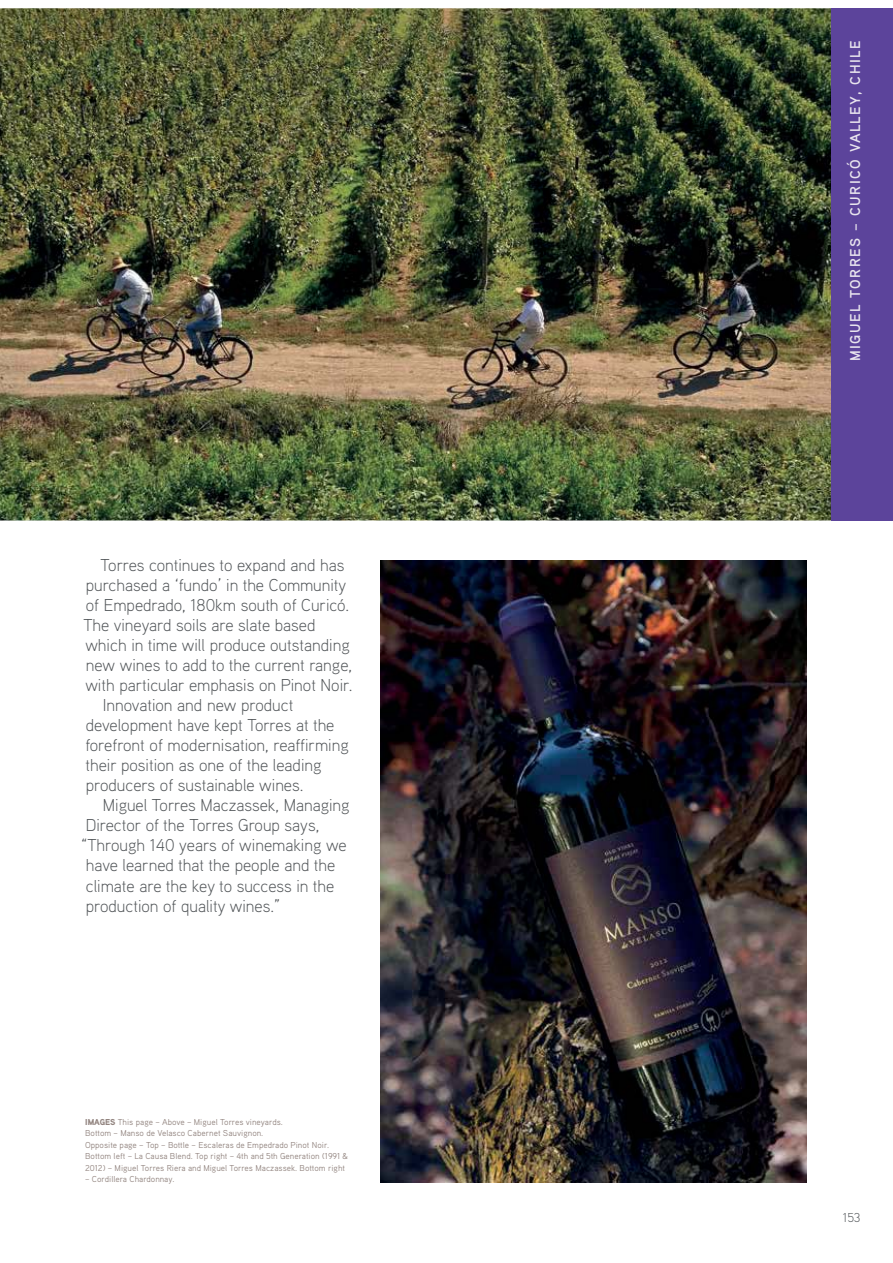
<style>
.page{position:relative;width:893px;height:1263px;background:#fff}
.page>*{position:absolute;margin:0;border:0;box-sizing:border-box;transform-origin:0 0}
.t1{font:300 17.25px "Aaux Pro OT";color:#505457}
.t2{font:700 14.25px "Aaux Pro OT";letter-spacing:.1em;color:#e8e4ee}
.t3{font:300 12.9px "Aaux Pro OT";color:#505457}
.t4{font:8.55px/11.4px "Aaux Pro OT";color:#92847f}
.s1{font-weight:900}
</style>
<div class="page">
<img style="left:0;top:8px;width:831px;height:513px">
<div style="left:831px;top:8px;width:62px;height:513px;background:#5c449b"></div>
<img style="left:381px;top:561px;width:426px;height:621px">
<p class="t1" style="left:101px;top:558px;width:246px">Torres continues to expand and has</p>
<p class="t1" style="left:86px;top:578px;width:262px">purchased a ‘fundo’ in the Community</p>
<p class="t1" style="left:86px;top:598px;width:265px">of Empedrado, 180km south of Curicó.</p>
<p class="t1" style="left:83px;top:618px;width:234px">The vineyard soils are slate based</p>
<p class="t1" style="left:85px;top:639px;width:266px">which in time will produce outstanding</p>
<p class="t1" style="left:86px;top:659px;width:268px">new wines to add to the current range,</p>
<p class="t1" style="left:85px;top:679px;width:269px">with particular emphasis on Pinot Noir.</p>
<p class="t1" style="left:103px;top:699px;width:192px">Innovation and new product</p>
<p class="t1" style="left:86px;top:719px;width:250px">development have kept Torres at the</p>
<p class="t1" style="left:86px;top:739px;width:265px">forefront of modernisation, reaffirming</p>
<p class="t1" style="left:85px;top:759px;width:238px">their position as one of the leading</p>
<p class="t1" style="left:86px;top:779px;width:219px">producers of sustainable wines.</p>
<p class="t1" style="left:103px;top:799px;width:248px">Miguel Torres Maczassek, Managing</p>
<p class="t1" style="left:86px;top:819px;width:235px">Director of the Torres Group says,</p>
<p class="t1" style="left:81px;top:839px;width:267px">“Through 140 years of winemaking we</p>
<p class="t1" style="left:86px;top:859px;width:251px">have learned that the people and the</p>
<p class="t1" style="left:86px;top:879px;width:250px">climate are the key to success in the</p>
<p class="t1" style="left:86px;top:899px;width:196px">production of quality wines.”</p>
<p class="t4" style="left:85px;top:1117px;width:264px"><span class="s1">IMAGES</span> This page – Above – Miguel Torres vineyards.<br>Bottom – Manso de Velasco Cabernet Sauvignon.<br>Opposite page – Top – Bottle – Escaleras de Empedrado Pinot Noir.<br>Bottom left – La Causa Blend. Top right – 4th and 5th Generation (1991 &amp; 2012) – Miguel Torres Riera and Miguel Torres Maczassek. Bottom right</p>
<p class="t4" style="left:85px;top:1174px;width:91px">– Cordillera Chardonnay.</p>
<p class="t2" style="left:850px;top:361px;width:322px;rotate:-90deg">MIGUEL TORRES – CURICÓ VALLEY, CHILE</p>
<p class="t3" style="left:843px;top:1213px;width:19px">153</p>
</div>
